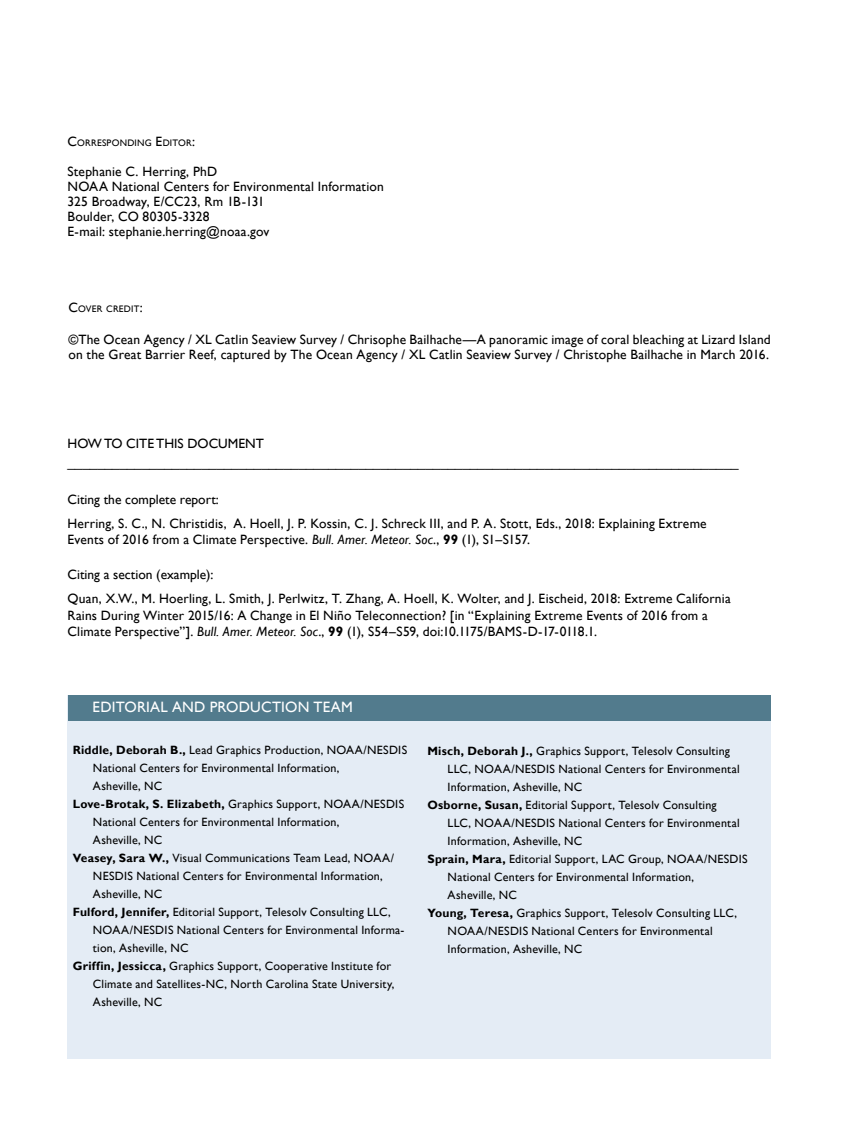
<style>
.page{position:relative;width:851px;height:1134px;background:#fff}
.page>*{position:absolute;margin:0;border:0;box-sizing:border-box;transform-origin:0 0}
.table_of_contents{font:15px "Gill Sans";letter-spacing:.015em;color:#fff}
.Affiliation_Correspo{font:13.5px/16.5px "Gill Sans";letter-spacing:.01em;color:#000}
.Caption__figure{font:13.5px/15px "Gill Sans";letter-spacing:.015em;color:#000}
.Affiliation_Correspo-2{font:12px/18px "Gill Sans";letter-spacing:.015em;color:#000}
.Caption__figure-2{font:9.45px "Gill Sans";letter-spacing:.02em;color:#000}
.s1{font-size:13.5px}
.s2{font-style:italic}
.s3{font-weight:700}
</style>
<div class="page">
<div style="left:67px;top:695px;width:703px;height:363px;background:#e4ecf5"></div>
<div style="left:68px;top:695px;width:702px;height:25px;background:#527b8d"></div>
<p class="Caption__figure-2" style="left:68px;top:138px;width:129px"><span class="s1">C</span>ORRESPONDING <span class="s1">E</span>DITOR<span class="s1">:</span></p>
<p class="Caption__figure" style="left:68px;top:165px;width:151px">Stephanie C. Herring, PhD</p>
<p class="Caption__figure" style="left:68px;top:180px;width:318px">NOAA National Centers for Environmental Information</p>
<p class="Caption__figure" style="left:68px;top:195px;width:199px">325 Broadway, E/CC23, Rm 1B-131</p>
<p class="Caption__figure" style="left:68px;top:210px;width:144px">Boulder, CO 80305-3328</p>
<p class="Caption__figure" style="left:68px;top:225px;width:203px">E-mail: stephanie.herring@noaa.gov</p>
<p class="Caption__figure-2" style="left:68px;top:304px;width:76px"><span class="s1">C</span>OVER CREDIT<span class="s1">:</span></p>
<p class="Caption__figure" style="left:68px;top:332px;width:704px">©The Ocean Agency / XL Catlin Seaview Survey / Chrisophe Bailhache—A panoramic image of coral bleaching at Lizard Island on the Great Barrier Reef, captured by The Ocean Agency / XL Catlin Seaview Survey / Christophe Bailhache in March 2016.</p>
<p class="Affiliation_Correspo" style="left:68px;top:434px;width:672px;line-height:18.8px">HOW TO CITE THIS DOCUMENT __________________________________________________________________________________________</p>
<p class="Affiliation_Correspo" style="left:68px;top:491px;width:153px">Citing the complete report:</p>
<p class="Affiliation_Correspo" style="left:68px;top:515px;width:640px">Herring, S. C., N. Christidis, A. Hoell, J. P. Kossin, C. J. Schreck III, and P. A. Stott, Eds., 2018: Explaining Extreme<br>Events of 2016 from a Climate Perspective. <span class="s2">Bull. Amer. Meteor. Soc</span>., <span class="s3">99</span> (1), S1–S157.</p>
<p class="Affiliation_Correspo" style="left:68px;top:566px;width:147px">Citing a section (example):</p>
<p class="Affiliation_Correspo" style="left:68px;top:590px;width:664px">Quan, X.W., M. Hoerling, L. Smith, J. Perlwitz, T. Zhang, A. Hoell, K. Wolter, and J. Eischeid, 2018: Extreme California<br>Rains During Winter 2015/16: A Change in El Niño Teleconnection? [in “Explaining Extreme Events of 2016 from a<br>Climate Perspective”]. <span class="s2">Bull. Amer. Meteor. Soc</span>., <span class="s3">99</span> (1), S54–S59, doi:10.1175/BAMS-D-17-0118.1.</p>
<p class="table_of_contents" style="left:93px;top:699px;width:262px">EDITORIAL AND PRODUCTION TEAM</p>
<p class="Affiliation_Correspo-2" style="left:93px;top:741px;width:316px;text-indent:-20px"><span class="s3">Riddle, Deborah B.,</span> Lead Graphics Production, NOAA/NESDIS<br>National Centers for Environmental Information,<br>Asheville, NC</p>
<p class="Affiliation_Correspo-2" style="left:93px;top:795px;width:313px;text-indent:-20px"><span class="s3">Love-Brotak, S. Elizabeth,</span> Graphics Support, NOAA/NESDIS<br>National Centers for Environmental Information,<br>Asheville, NC</p>
<p class="Affiliation_Correspo-2" style="left:93px;top:849px;width:303px;text-indent:-20px"><span class="s3">Veasey, Sara W.,</span> Visual Communications Team Lead, NOAA/<br>NESDIS National Centers for Environmental Information,<br>Asheville, NC</p>
<p class="Affiliation_Correspo-2" style="left:93px;top:903px;width:313px;text-indent:-20px"><span class="s3">Fulford, Jennifer,</span> Editorial Support, Telesolv Consulting LLC,<br>NOAA/NESDIS National Centers for Environmental Informa&shy;tion, Asheville, NC</p>
<p class="Affiliation_Correspo-2" style="left:93px;top:957px;width:303px;text-indent:-20px"><span class="s3">Griffin, Jessicca,</span> Graphics Support, Cooperative Institute for<br>Climate and Satellites-NC, North Carolina State University,<br>Asheville, NC</p>
<p class="Affiliation_Correspo-2" style="left:447px;top:742px;width:293px;text-indent:-20px"><span class="s3">Misch, Deborah J.,</span> Graphics Support, Telesolv Consulting<br>LLC, NOAA/NESDIS National Centers for Environmental<br>Information, Asheville, NC</p>
<p class="Affiliation_Correspo-2" style="left:447px;top:796px;width:293px;text-indent:-20px"><span class="s3">Osborne, Susan,</span> Editorial Support, Telesolv Consulting<br>LLC, NOAA/NESDIS National Centers for Environmental<br>Information, Asheville, NC</p>
<p class="Affiliation_Correspo-2" style="left:447px;top:850px;width:301px;text-indent:-20px"><span class="s3">Sprain, Mara,</span> Editorial Support, LAC Group, NOAA/NESDIS<br>National Centers for Environmental Information,<br>Asheville, NC</p>
<p class="Affiliation_Correspo-2" style="left:447px;top:904px;width:291px;text-indent:-20px"><span class="s3">Young, Teresa,</span> Graphics Support, Telesolv Consulting LLC,<br>NOAA/NESDIS National Centers for Environmental<br>Information, Asheville, NC</p>
</div>
